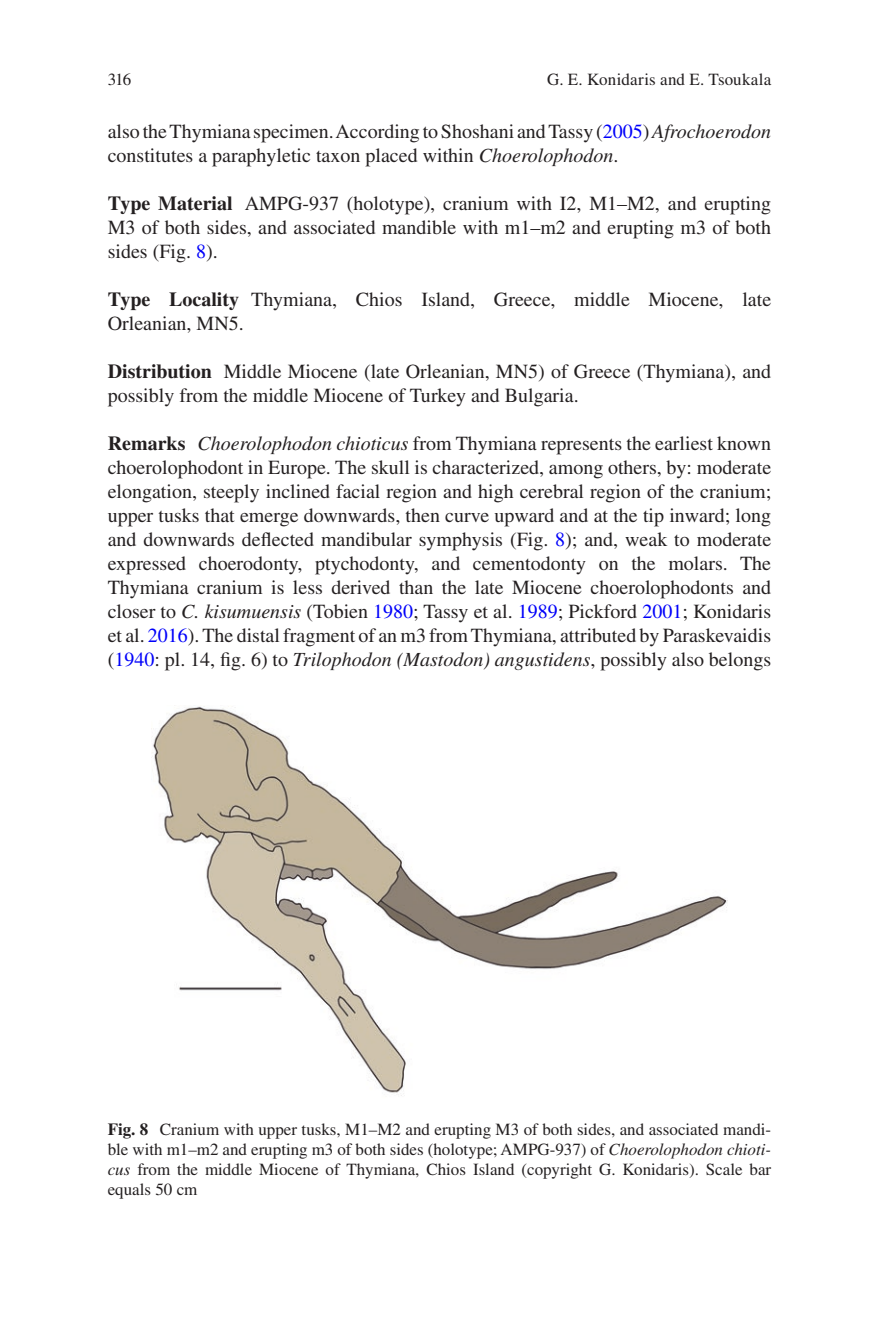
<style>
.page{position:relative;width:879px;height:1333px;background:#fff}
.page>*{position:absolute;margin:0;border:0;box-sizing:border-box;transform-origin:0 0}
.t1{font:20px/24px "Times LT Std";color:#231f20}
.t2{font:17px/20px "Times LT Std";color:#231f20;text-align:justify}
.t3{font:17px "Times LT Std Roman 2";letter-spacing:.005em;color:#231f20}
.s1{color:#0000fa}
.s2{font-style:italic}
.s3{font-weight:700}
</style>
<div class="page">
<img style="left:151px;top:706px;width:576px;height:390px">
<p class="t2" style="left:108px;top:69px;width:25px">316</p>
<p class="t1" style="left:108px;top:119px;width:665px">also the Thymiana specimen. According to Shoshani and Tassy (<span class="s1">2005</span>) <span class="s2">Afrochoerodon </span>constitutes a paraphyletic taxon placed within <span class="s2">Choerolophodon</span>.</p>
<p class="t1" style="left:108px;top:191px;width:665px;text-align:justify"><span class="s3">Type Material</span> AMPG-937 (holotype), cranium with I2, M1–M2, and erupting M3 of both sides, and associated mandible with m1–m2 and erupting m3 of both sides (Fig. <span class="s1">8</span>).</p>
<p class="t1" style="left:108px;top:287px;width:665px"><span class="s3">Type Locality</span> Thymiana, Chios Island, Greece, middle Miocene, late<br>Orleanian, MN5.</p>
<p class="t1" style="left:108px;top:359px;width:665px"><span class="s3">Distribution</span> Middle Miocene (late Orleanian, MN5) of Greece (Thymiana), and possibly from the middle Miocene of Turkey and Bulgaria.</p>
<p class="t1" style="left:108px;top:431px;width:665px;text-align:justify"><span class="s3">Remarks</span> <span class="s2">Choerolophodon chioticus</span> from Thymiana represents the earliest known choerolophodont in Europe. The skull is characterized, among others, by: moderate elongation, steeply inclined facial region and high cerebral region of the cranium; upper tusks that emerge downwards, then curve upward and at the tip inward; long and downwards deflected mandibular symphysis (Fig. <span class="s1">8</span>); and, weak to moderate expressed choerodonty, ptychodonty, and cementodonty on the molars. The Thymiana cranium is less derived than the late Miocene choerolophodonts and closer to <span class="s2">C. kisumuensis</span> (Tobien <span class="s1">1980</span>; Tassy et al. <span class="s1">1989</span>; Pickford <span class="s1">2001</span>; Konidaris et al. <span class="s1">2016</span>). The distal fragment of an m3 from Thymiana, attributed by Paraskevaidis (<span class="s1">1940</span>: pl. 14, fig. 6) to <span class="s2">Trilophodon (Mastodon) angustidens</span>, possibly also belongs</p>
<p class="t3" style="left:547px;top:70px;width:225px">G. E. Konidaris and E. Tsoukala</p>
<p class="t2" style="left:108px;top:1118px;width:665px"><span class="s3">Fig. 8</span> Cranium with upper tusks, M1–M2 and erupting M3 of both sides, and associated mandi&shy;ble with m1–m2 and erupting m3 of both sides (holotype; AMPG-937) of <span class="s2">Choerolophodon chioti&shy;cus</span> from the middle Miocene of Thymiana, Chios Island (copyright G. Konidaris). Scale bar equals 50 cm</p>
</div>
